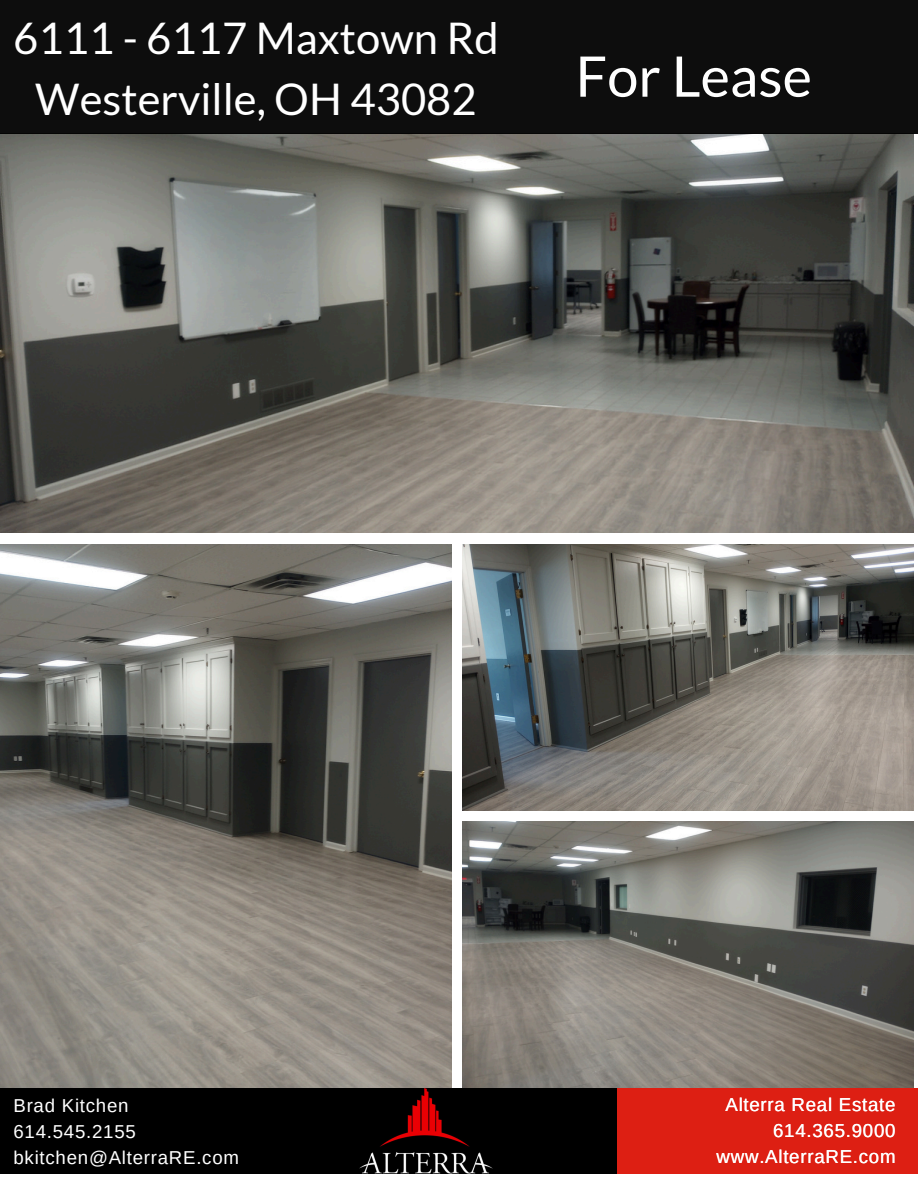
<style>
.page{position:relative;width:918px;height:1188px;background:#fff}
.page>*{position:absolute;margin:0;border:0;box-sizing:border-box;transform-origin:0 0}
.t1{font:55.95px "Lato";color:#fff}
.t2{font:43.65px/60.8px "Lato";color:#fff;text-align:center}
.t3{font:18.75px "Arimo";letter-spacing:.04em;color:#fff}
</style>
<div class="page">
<img style="left:0;top:133px;width:914px;height:400px">
<img style="left:0;top:544px;width:451px;height:545px">
<img style="left:462px;top:544px;width:452px;height:267px">
<img style="left:462px;top:822px;width:452px;height:267px">
<div style="left:0;top:0;width:918px;height:133px;background:#0d0d0d"></div>
<div style="left:0;top:1089px;width:619px;height:84px;background:#000"></div>
<div style="left:618px;top:1089px;width:300px;height:84px;background:#dd1f13"></div>
<img style="left:360px;top:1089px;width:133px;height:84px">
<p class="t2" style="left:13px;top:7px;width:487px">6111 - 6117 Maxtown Rd<br>Westerville, OH 43082</p>
<p class="t1" style="left:576px;top:41px;width:238px">For Lease</p>
<h2 class="t3" style="left:14px;top:1095px;width:117px">Brad Kitchen</h2>
<h1 class="t3" style="left:14px;top:1121px;width:124px">614.545.2155</h1>
<p class="t3" style="left:14px;top:1147px;width:227px">bkitchen@AlterraRE.com</p>
<p class="t3" style="left:725px;top:1094px;width:172px">Alterra Real Estate</p>
<p class="t3" style="left:773px;top:1120px;width:124px">614.365.9000</p>
<p class="t3" style="left:717px;top:1146px;width:180px">www.AlterraRE.com</p>
</div>
